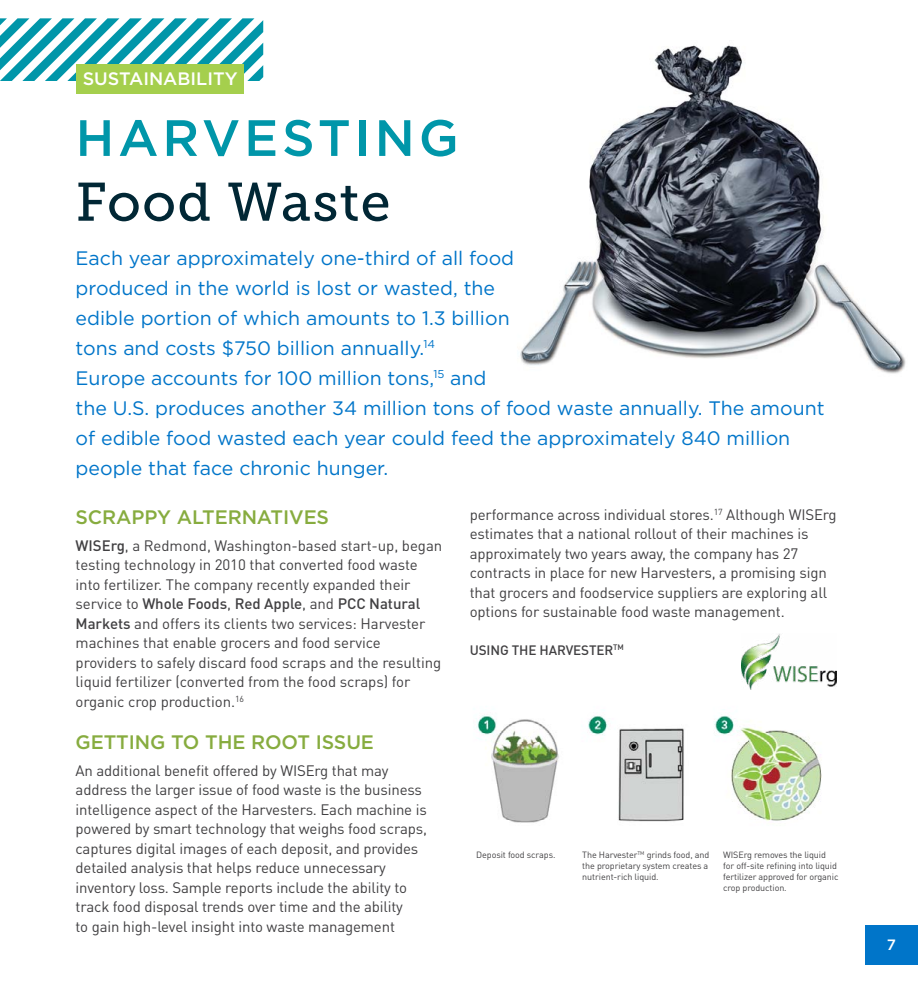
<style>
.page{position:relative;width:918px;height:999px;background:#fff}
.page>*{position:absolute;margin:0;border:0;box-sizing:border-box;transform-origin:0 0}
.t1{font:54px "Museo Slab 500";letter-spacing:.025em;color:#012735}
.t2{font:500 51px "Gotham";letter-spacing:.075em;color:#0096a9}
.t3{font:19.5px/30px "Gotham";color:#0075c9}
.t4{font:500 19.5px "Gotham";letter-spacing:-.005em;color:#87ac3f}
.t5{font:500 18px "Gotham";color:#fff}
.t6{font:15px/19.5px "DINOT";letter-spacing:-.01em;color:#414042}
.t7{font:500 15px "Gotham";color:#fff}
.t8{font:500 13.5px "DINOT";letter-spacing:-.01em;color:#414042}
.t9{font:9px/10.8px "DINOT";letter-spacing:-.01em;color:#414042;text-align:justify}
.s1{font-weight:500}
</style>
<div class="page">
<div style="left:865px;top:926px;width:53px;height:39px;background:#0075c9"></div>
<svg style="left:0;top:18px;width:263px;height:63px"></svg>
<img style="left:520px;top:45px;width:386px;height:329px">
<div style="left:76px;top:64px;width:168px;height:29px;background:#a5cf4d"></div>
<img style="left:477px;top:715px;width:345px;height:108px">
<img style="left:741px;top:634px;width:96px;height:55px">
<p class="t5" style="left:83px;top:68px;width:156px">SUSTAINABILITY</p>
<h2 class="t2" style="left:76px;top:109px;width:385px">HARVESTING</h2>
<h1 class="t1" style="left:76px;top:172px;width:316px">Food Waste</h1>
<p class="t3" style="left:76px;top:243px;width:751px">Each year approximately one-third of all food<br>produced in the world is lost or wasted, the<br>edible portion of which amounts to 1.3 billion<br>tons and costs $750 billion annually.<sup>14<br></sup>Europe accounts for 100 million tons,<sup>15</sup> and<br>the U.S. produces another 34 million tons of food waste annually. The amount of edible food wasted each year could feed the approximately 840 million people that face chronic hunger.</p>
<h3 class="t4" style="left:76px;top:506px;width:255px">SCRAPPY ALTERNATIVES</h3>
<p class="t6" style="left:76px;top:535px;width:368px"><span class="s1">WISErg</span>, a Redmond, Washington-based start-up, began testing technology in 2010 that converted food waste into fertilizer. The company recently expanded their service to <span class="s1">Whole Foods</span>, <span class="s1">Red Apple</span>, and <span class="s1">PCC Natural Markets</span> and offers its clients two services: Harvester machines that enable grocers and food service providers to safely discard food scraps and the resulting liquid fertilizer (converted from the food scraps) for organic crop production.<sup>16</sup></p>
<h3 class="t4" style="left:76px;top:731px;width:300px">GETTING TO THE ROOT ISSUE</h3>
<p class="t6" style="left:76px;top:760px;width:353px">An additional benefit offered by WISErg that may address the larger issue of food waste is the business intelligence aspect of the Harvesters. Each machine is powered by smart technology that weighs food scraps, captures digital images of each deposit, and provides detailed analysis that helps reduce unnecessary inventory loss. Sample reports include the ability to track food disposal trends over time and the ability<br>to gain high-level insight into waste management</p>
<p class="t6" style="left:470px;top:504px;width:368px">performance across individual stores.<sup>17</sup> Although WISErg estimates that a national rollout of their machines is approximately two years away, the company has 27 contracts in place for new Harvesters, a promising sign that grocers and foodservice suppliers are exploring all options for sustainable food waste management.</p>
<p class="t8" style="left:470px;top:640px;width:156px">USING THE HARVESTER<sup>TM</sup></p>
<p class="t9" style="left:476px;top:849px;width:81px">Deposit food scraps.</p>
<p class="t9" style="left:582px;top:849px;width:129px">The Harvester<sup>TM</sup> grinds food, and the proprietary system creates a nutrient-rich liquid.</p>
<p class="t9" style="left:723px;top:849px;width:117px;text-align:left">WISErg removes the liquid for off-site refining into liquid fertilizer approved for organic crop production.</p>
<p class="t7" style="left:887px;top:936px;width:11px">7</p>
</div>
